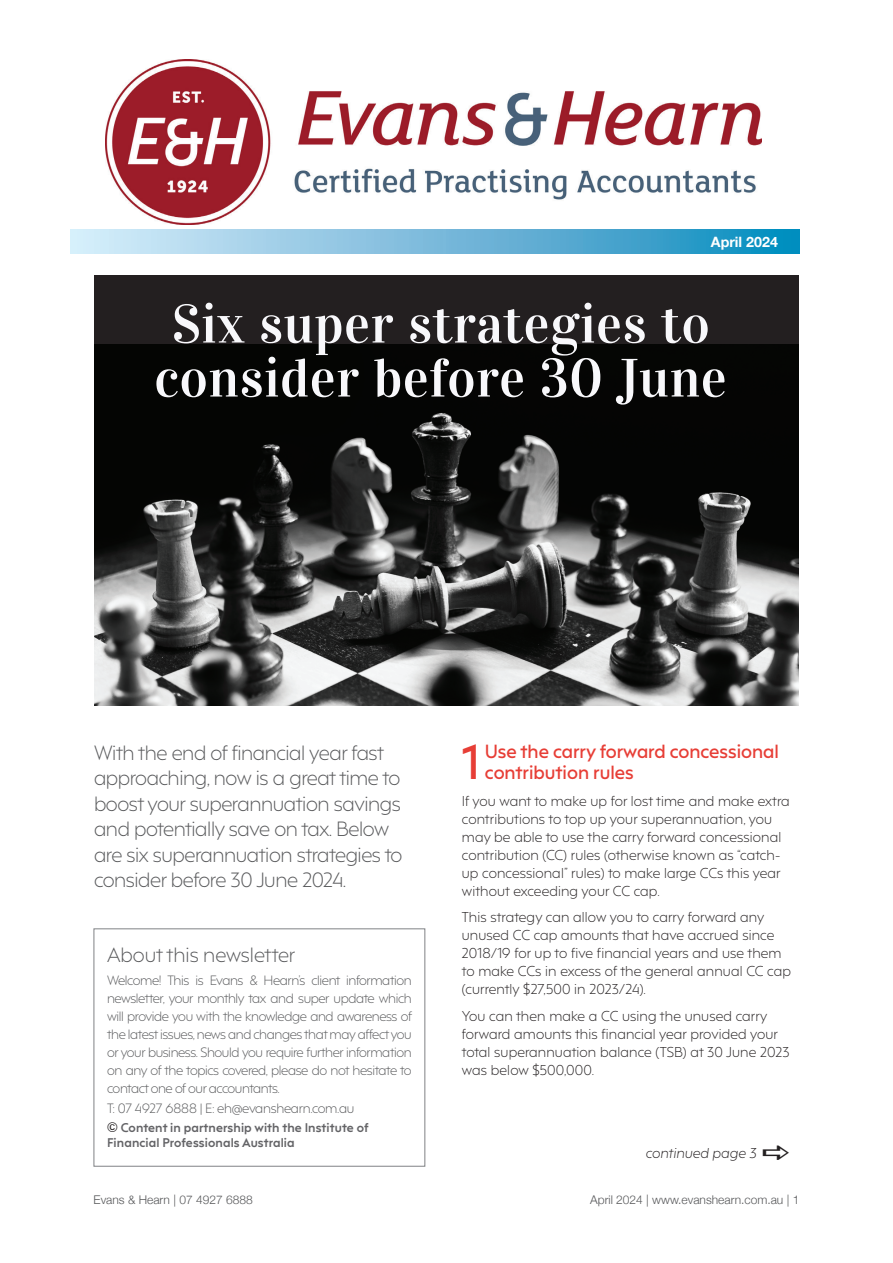
<style>
.page{position:relative;width:893px;height:1263px;background:#fff}
.page>*{position:absolute;margin:0;border:0;box-sizing:border-box;transform-origin:0 0}
.t1{font:54px/54px "Vidaloka";letter-spacing:.01em;color:#f8f8fb;text-align:center}
.t2{font:600 46.35px "F37 Hooj";color:#e73e36}
.t3{font:300 19.5px/25.5px "F37 Hooj";letter-spacing:-.02em;color:#57585a}
.t4{font:300 19.5px "F37 Hooj";color:#57585a}
.t5{font:600 18px/21px "F37 Hooj";color:#e73e36}
.t6{font:700 14.25px "Helvetica Neue";color:#fff}
.t7{font:300 13.5px/18px "F37 Hooj";letter-spacing:.01em;color:#231f20}
.t8{font:italic 300 13.5px "F37 Hooj";letter-spacing:.01em;color:#231f20}
.t9{font:300 12.75px/18px "F37 Hooj";letter-spacing:-.03em;color:#57585a;text-align:justify}
.t10{font:700 12px/15px "F37 Hooj";letter-spacing:.01em;color:#636366}
.t11{font:300 12px "Helvetica Neue";color:#57585a}
</style>
<div class="page">
<div style="left:94px;top:275px;width:704px;height:70px;background:#231f20"></div>
<img style="left:94px;top:345px;width:704px;height:361px">
<svg style="left:71px;top:230px;width:728px;height:23px;background:#75bbdb"></svg>
<img style="left:106px;top:60px;width:655px;height:164px">
<div style="left:94px;top:928px;width:331px;height:238px;border:1px solid #808285"></div>
<p class="t6" style="left:711px;top:231px;width:69px">April 2024</p>
<h1 class="t1" style="left:154px;top:297px;width:574px">Six super strategies to consider before 30 June</h1>
<h3 class="t3" style="left:94px;top:738px;width:310px">With the end of financial year fast approaching, now is a great time to boost your superannuation savings and potentially save on tax. Below are six superannuation strategies to consider before 30 June 2024.</h3>
<h2 class="t2" style="left:462px;top:723px;width:20px">1</h2>
<h3 class="t5" style="left:485px;top:739px;width:296px">Use the carry forward concessional contribution rules</h3>
<p class="t7" style="left:462px;top:790px;width:329px">If you want to make up for lost time and make extra contributions to top up your superannuation, you may be able to use the carry forward concessional contribution (CC) rules (otherwise known as “catch&shy;up concessional” rules) to make large CCs this year without exceeding your CC cap.</p>
<p class="t7" style="left:462px;top:907px;width:331px">This strategy can allow you to carry forward any unused CC cap amounts that have accrued since 2018/19 for up to five financial years and use them to make CCs in excess of the general annual CC cap (currently $27,500 in 2023/24).</p>
<p class="t7" style="left:462px;top:1005px;width:329px">You can then make a CC using the unused carry forward amounts this financial year provided your total superannuation balance (TSB) at 30 June 2023 was below $500,000.</p>
<h3 class="t4" style="left:107px;top:939px;width:190px">About this newsletter</h3>
<p class="t9" style="left:107px;top:969px;width:306px">Welcome! This is Evans &amp; Hearn’s client information newsletter, your monthly tax and super update which will provide you with the knowledge and awareness of the latest issues, news and changes that may affect you or your business. Should you require further information on any of the topics covered, please do not hesitate to contact one of our accountants.</p>
<p class="t9" style="left:107px;top:1098px;width:249px">T: 07 4927 6888 | E: eh@evanshearn.com.au</p>
<p class="t10" style="left:107px;top:1119px;width:263px;text-indent:14px">Content in partnership with the Institute of<br>Financial Professionals Australia</p>
<p class="t8" style="left:645px;top:1142px;width:112px">continued page 3</p>
<p class="t11" style="left:94px;top:1190px;width:161px">Evans &amp; Hearn | 07 4927 6888</p>
<p class="t11" style="left:590px;top:1190px;width:211px">April 2024 | www.evanshearn.com.au | 1</p>
</div>
